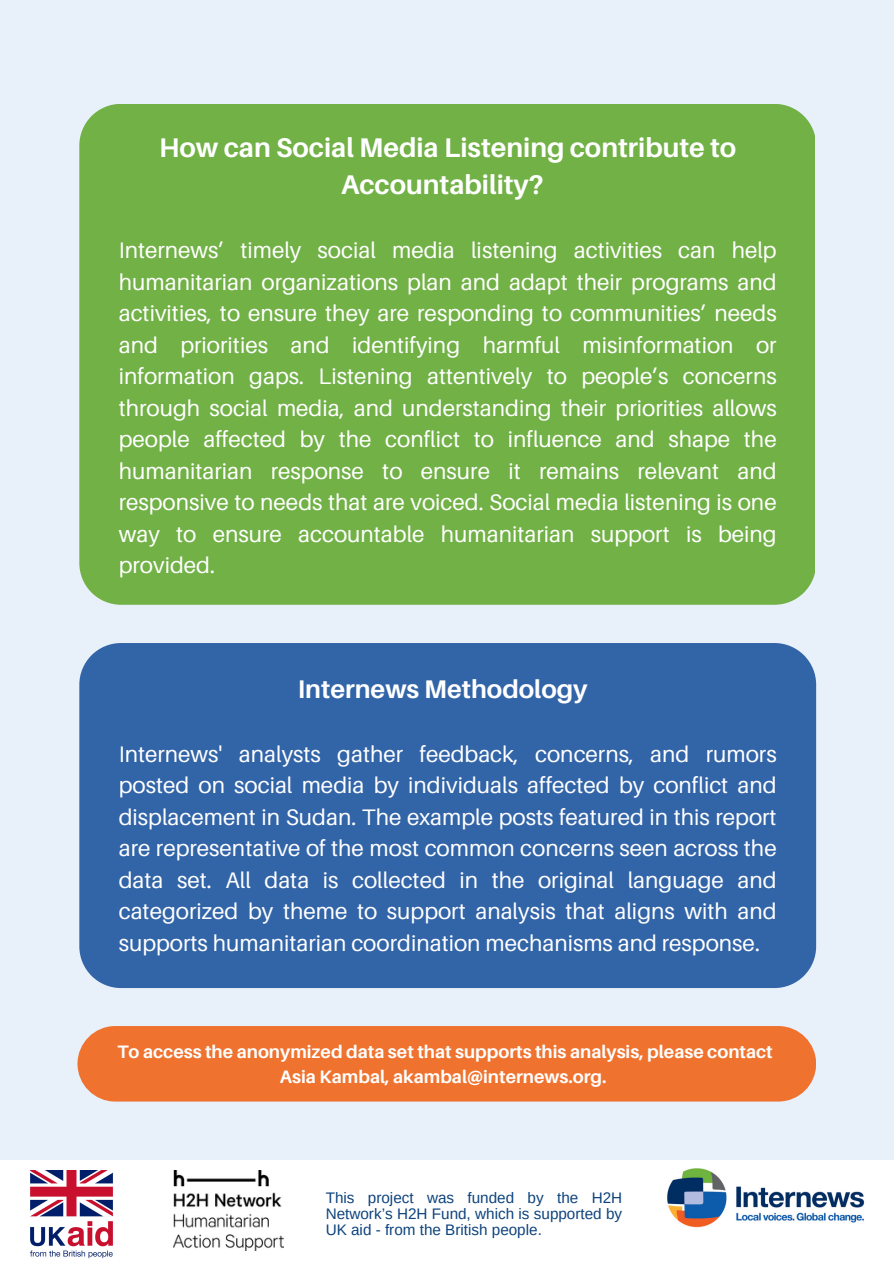
<style>
.page{position:relative;width:894px;height:1264px;background:#fff}
.page>*{position:absolute;margin:0;border:0;box-sizing:border-box;transform-origin:0 0}
.t1{font:700 27px/37.2px "Aileron";color:#fff;text-align:center}
.t2{font:700 25.5px "Aileron";color:#fff}
.t3{font:22.5px/31.5px "Aileron";color:#fff;text-align:justify}
.t4{font:700 18px/24.8px "Aileron";color:#fff;text-align:center}
.t5{font:15.3px/15.8px "Arimo";color:#0d437d;text-align:justify}
</style>
<div class="page">
<div style="left:0;top:0;width:893px;height:1263px;background:#e8f0fa"></div>
<svg style="left:79px;top:104px;width:736px;height:500px;background:#77b44f"></svg>
<div style="left:79px;top:643px;width:736px;height:345px;background:#3264a8"></div>
<div style="left:77px;top:1026px;width:738px;height:75px;background:#ef732f;border-radius:38px"></div>
<div style="left:0;top:1160px;width:893px;height:103px;background:#fff"></div>
<img style="left:667px;top:1168px;width:197px;height:60px">
<img style="left:173px;top:1170px;width:110px;height:80px">
<img style="left:30px;top:1170px;width:83px;height:88px">
<h2 class="t1" style="left:159px;top:128px;width:578px">How can Social Media Listening contribute to<br>Accountability?</h2>
<h1 class="t3" style="left:119px;top:234px;width:659px">Internews’ timely social media listening activities can help humanitarian organizations plan and adapt their programs and activities, to ensure they are responding to communities’ needs and priorities and identifying harmful misinformation or information gaps. Listening attentively to people’s concerns through social media, and understanding their priorities allows people affected by the conflict to influence and shape the humanitarian response to ensure it remains relevant and responsive to needs that are voiced. Social media listening is one way to ensure accountable humanitarian support is being provided.</h1>
<h2 class="t2" style="left:298px;top:673px;width:291px">Internews Methodology</h2>
<h3 class="t3" style="left:119px;top:737px;width:659px">Internews' analysts gather feedback, concerns, and rumors posted on social media by individuals affected by conflict and displacement in Sudan. The example posts featured in this report are representative of the most common concerns seen across the data set. All data is collected in the original language and categorized by theme to support analysis that aligns with and supports humanitarian coordination mechanisms and response.</h3>
<p class="t4" style="left:117px;top:1039px;width:656px">To access the anonymized data set that supports this analysis, please contact<br>Asia Kambal, akambal@internews.org.</p>
<p class="t5" style="left:325px;top:1189px;width:298px">This project was funded by the H2H Network’s H2H Fund, which is supported by UK aid - from the British people.</p>
</div>
